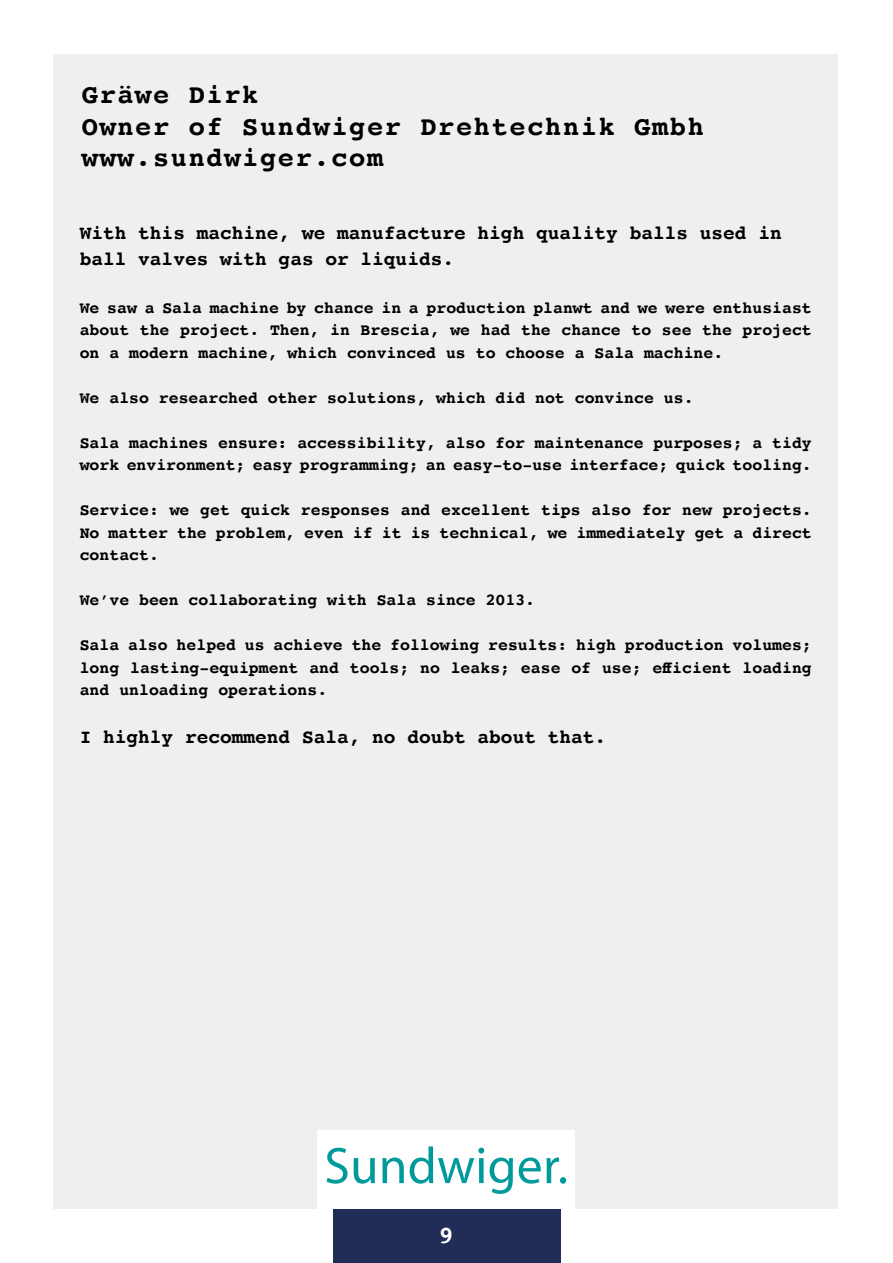
<style>
.page{position:relative;width:893px;height:1263px;background:#fff}
.page>*{position:absolute;margin:0;border:0;box-sizing:border-box;transform-origin:0 0}
.t1{font:700 27px/31.5px "Courier";letter-spacing:.06em;color:#000}
.t2{font:700 24px "Courier";color:#fff}
.t3{font:700 19.5px/25.5px "Courier";color:#000}
.t4{font:700 16.5px/22.5px "Courier";color:#000;text-align:justify}
</style>
<div class="page">
<div style="left:333px;top:1209px;width:227px;height:54px;background:#222d57"></div>
<div style="left:53px;top:54px;width:785px;height:1155px;background:#ededed"></div>
<div style="left:318px;top:1130px;width:257px;height:78px;background:#fff"></div>
<svg style="left:326px;top:1148px;width:22px;height:36px"></svg>
<svg style="left:354px;top:1158px;width:21px;height:26px"></svg>
<svg style="left:382px;top:1157px;width:22px;height:26px"></svg>
<svg style="left:410px;top:1146px;width:74px;height:38px"></svg>
<svg style="left:490px;top:1157px;width:23px;height:37px"></svg>
<svg style="left:519px;top:1157px;width:40px;height:26px"></svg>
<div style="left:560px;top:1177px;width:6px;height:7px;background:#009a9b;border-radius:50%"></div>
<h1 class="t1" style="left:82px;top:78px;width:624px">Gräwe Dirk<br>Owner of Sundwiger Drehtechnik Gmbh www.sundwiger.com</h1>
<p class="t3" style="left:80px;top:219px;width:704px">With this machine, we manufacture high quality balls used in ball valves with gas or liquids.</p>
<p class="t4" style="left:80px;top:295px;width:734px">We saw a Sala machine by chance in a production planwt and we were enthusiast about the project. Then, in Brescia, we had the chance to see the project on a modern machine, which convinced us to choose a Sala machine.</p>
<p class="t4" style="left:80px;top:385px;width:615px">We also researched other solutions, which did not convince us.</p>
<p class="t4" style="left:80px;top:430px;width:734px">Sala machines ensure: accessibility, also for maintenance purposes; a tidy work environment; easy programming; an easy-to-use interface; quick tooling.</p>
<p class="t4" style="left:80px;top:498px;width:734px">Service: we get quick responses and excellent tips also for new projects.<br>No matter the problem, even if it is technical, we immediately get a direct contact.</p>
<p class="t4" style="left:80px;top:588px;width:457px">We’ve been collaborating with Sala since 2013.</p>
<p class="t4" style="left:80px;top:633px;width:734px">Sala also helped us achieve the following results: high production volumes; long lasting-equipment and tools; no leaks; ease of use; efficient loading and unloading operations.</p>
<p class="t3" style="left:80px;top:723px;width:528px">I highly recommend Sala, no doubt about that.</p>
<h2 class="t2" style="left:439px;top:1216px;width:16px">9</h2>
</div>
